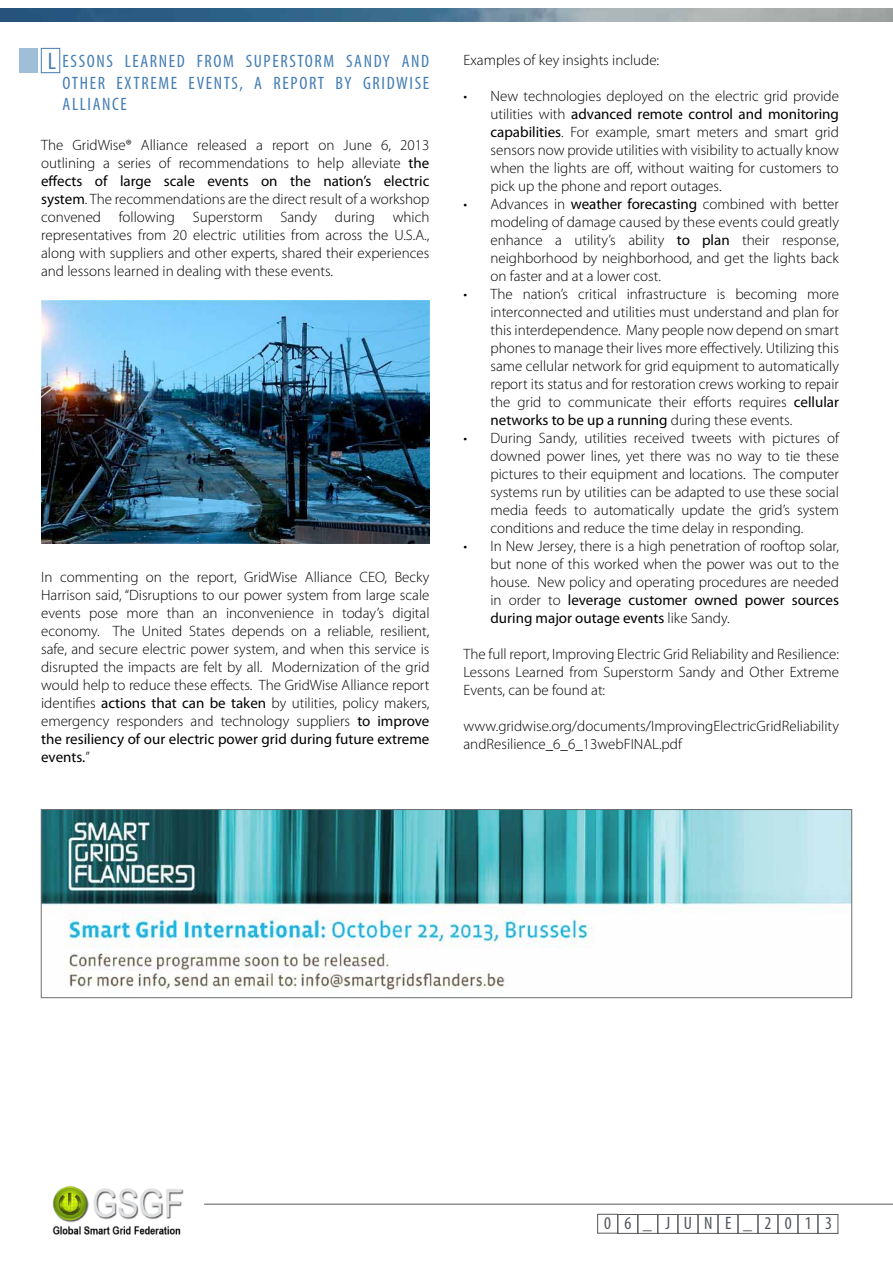
<style>
.page{position:relative;width:893px;height:1263px;background:#fff}
.page>*{position:absolute;margin:0;border:0;box-sizing:border-box;transform-origin:0 0}
.t1{font:condensed 24px "Myriad Pro";color:#437db4}
.t2{font:condensed 18px/21.6px "Myriad Pro";letter-spacing:.09em;color:#437db4;text-align:justify}
.t3{font:condensed 18px "Myriad Pro";letter-spacing:.74em;color:#51575c}
.t4{font:300 15px/18px "Myriad Pro";color:#000;text-align:justify}
.s1{font-weight:400}
</style>
<div class="page">
<div style="left:758px;top:1214px;width:20px;height:19px;border:1px solid #55575c"></div>
<div style="left:778px;top:1214px;width:20px;height:19px;border:1px solid #55575c"></div>
<div style="left:798px;top:1214px;width:20px;height:19px;border:1px solid #55575c"></div>
<div style="left:818px;top:1214px;width:20px;height:19px;border:1px solid #55575c"></div>
<div style="left:618px;top:1214px;width:20px;height:19px;border:1px solid #55575c"></div>
<div style="left:597px;top:1214px;width:21px;height:19px;border:1px solid #55575c"></div>
<div style="left:638px;top:1214px;width:20px;height:19px;border:1px solid #55575c"></div>
<div style="left:658px;top:1214px;width:20px;height:19px;border:1px solid #55575c"></div>
<div style="left:738px;top:1214px;width:20px;height:19px;border:1px solid #55575c"></div>
<div style="left:718px;top:1214px;width:20px;height:19px;border:1px solid #55575c"></div>
<div style="left:698px;top:1214px;width:20px;height:19px;border:1px solid #55575c"></div>
<div style="left:678px;top:1214px;width:20px;height:19px;border:1px solid #55575c"></div>
<img style="left:52px;top:1186px;width:132px;height:49px">
<hr style="left:204px;top:1204px;width:689px;height:1px;background:#55575c">
<img style="left:0;top:9px;width:893px;height:12px">
<div style="left:41px;top:48px;width:19px;height:25px;border:1px solid #437db4"></div>
<div style="left:19px;top:48px;width:18px;height:25px;background:#a1bed9"></div>
<img style="left:43px;top:811px;width:807px;height:179px">
<div style="left:41px;top:809px;width:811px;height:189px;border:1px solid #6d6e71"></div>
<img style="left:41px;top:301px;width:388px;height:243px">
<h1 class="t1" style="left:48px;top:46px;width:8px">L</h1>
<p class="t4" style="left:463px;top:51px;width:197px">Examples of key insights include:</p>
<p class="t4" style="left:490px;top:87px;width:350px;text-indent:-27px">• New technologies deployed on the electric grid provide utilities with <span class="s1">advanced remote control and monitoring capabilities</span>. For example, smart meters and smart grid sensors now provide utilities with visibility to actually know when the lights are off, without waiting for customers to pick up the phone and report outages.</p>
<p class="t4" style="left:490px;top:195px;width:350px;text-indent:-27px">• Advances in <span class="s1">weather forecasting</span> combined with better modeling of damage caused by these events could greatly enhance a utility’s ability <span class="s1">to plan</span> their response, neighborhood by neighborhood, and get the lights back on faster and at a lower cost.</p>
<p class="t4" style="left:490px;top:285px;width:350px;text-indent:-27px">• The nation’s critical infrastructure is becoming more interconnected and utilities must understand and plan for this interdependence. Many people now depend on smart phones to manage their lives more effectively. Utilizing this same cellular network for grid equipment to automatically report its status and for restoration crews working to repair the grid to communicate their efforts requires <span class="s1">cellular networks to be up a running</span> during these events.</p>
<p class="t4" style="left:490px;top:429px;width:350px;text-indent:-27px">• During Sandy, utilities received tweets with pictures of downed power lines, yet there was no way to tie these pictures to their equipment and locations. The computer systems run by utilities can be adapted to use these social media feeds to automatically update the grid’s system conditions and reduce the time delay in responding.</p>
<p class="t4" style="left:490px;top:537px;width:350px;text-indent:-27px">• In New Jersey, there is a high penetration of rooftop solar, but none of this worked when the power was out to the house. New policy and operating procedures are needed in order to <span class="s1">leverage customer owned power sources during major outage events</span> like Sandy.</p>
<p class="t4" style="left:463px;top:645px;width:377px">The full report, Improving Electric Grid Reliability and Resilience:<br>Lessons Learned from Superstorm Sandy and Other Extreme Events, can be found at:</p>
<p class="t4" style="left:463px;top:717px;width:377px">www.gridwise.org/documents/ImprovingElectricGridReliability andResilience_6_6_13webFINAL.pdf</p>
<p class="t2" style="left:63px;top:50px;width:368px">ESSONS LEARNED FROM SUPERSTORM SANDY AND OTHER EXTREME EVENTS, A REPORT BY GRIDWISE ALLIANCE</p>
<p class="t4" style="left:41px;top:136px;width:390px">The GridWise® Alliance released a report on June 6, 2013 outlining a series of recommendations to help alleviate <span class="s1">the effects of large scale events on the nation’s electric system</span>. The recommendations are the direct result of a workshop convened following Superstorm Sandy during which representatives from 20 electric utilities from across the U.S.A., along with suppliers and other experts, shared their experiences and lessons learned in dealing with these events.</p>
<p class="t4" style="left:41px;top:568px;width:390px">In commenting on the report, GridWise Alliance CEO, Becky Harrison said, “Disruptions to our power system from large scale events pose more than an inconvenience in today’s digital economy. The United States depends on a reliable, resilient, safe, and secure electric power system, and when this service is disrupted the impacts are felt by all. Modernization of the grid would help to reduce these effects. The GridWise Alliance report identifies <span class="s1">actions that can be taken</span> by utilities, policy makers, emergency responders and technology suppliers <span class="s1">to improve the resiliency of our electric power grid during future extreme events.</span>”</p>
<p class="t3" style="left:604px;top:1212px;width:230px">06_JUNE_2013</p>
</div>
